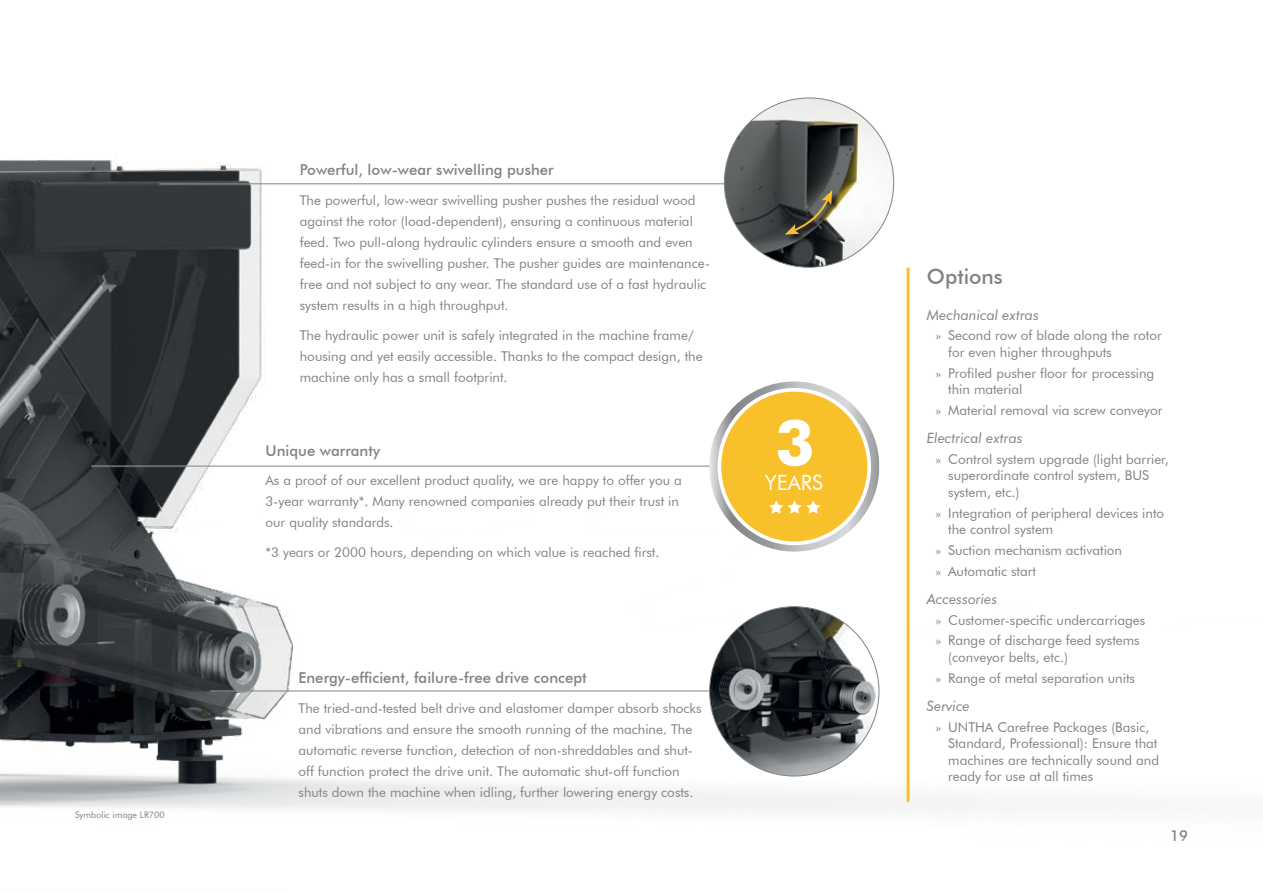
<style>
.page{position:relative;width:1263px;height:893px;background:#fff}
.page>*{position:absolute;margin:0;border:0;box-sizing:border-box;transform-origin:0 0}
.t1{font:700 63.15px "Futura BT";color:#fff}
.t2{font:500 21px "Futura BT";color:#808284}
.t3{font:21px "Futura BT";color:#fff}
.t4{font:500 15px "Futura BT";color:#808284}
.t5{font:italic 14.25px "Futura BT";color:#808284}
.t6{font:13.5px/21px "Futura BT";color:#808284}
.t7{font:9px "Futura BT";color:#808284}
.s1{font-family:"Minion Pro"}
</style>
<div class="page">
<img style="left:0;top:97px;width:1013px;height:714px">
<hr style="left:159px;top:183px;width:707px;height:2px;background:#fff;opacity:.4">
<hr style="left:159px;top:183px;width:705px;height:1px;background:#808284">
<hr style="left:906px;top:268px;width:3px;height:534px;background:#f8c02b">
<hr style="left:210px;top:690px;width:575px;height:3px;background:#fff;opacity:.4">
<hr style="left:210px;top:691px;width:574px;height:1px;background:#808284">
<img style="left:710px;top:607px;width:169px;height:169px;border-radius:85px">
<hr style="left:91px;top:465px;width:694px;height:3px;background:#fff;opacity:.4">
<hr style="left:91px;top:466px;width:693px;height:1px;background:#808284">
<img style="left:724px;top:98px;width:170px;height:169px;border-radius:85px">
<div style="left:785px;top:190px;width:54px;height:52px;background:#000;opacity:.75"></div>
<svg style="left:785px;top:190px;width:47px;height:45px;background:#524f41"></svg>
<svg style="left:709px;top:381px;width:170px;height:171px"></svg>
<svg style="left:716px;top:386px;width:157px;height:161px"></svg>
<p class="t7" style="left:75px;top:809px;width:91px">Symbolic image LR700</p>
<p class="t4" style="left:300px;top:161px;width:255px">Powerful, low-wear swivelling pusher</p>
<p class="t6" style="left:300px;top:190px;width:412px">The powerful, low-wear swivelling pusher pushes the residual wood against the rotor (load-dependent), ensuring a continuous material feed. Two pull-along hydraulic cylinders ensure a smooth and even feed-in for the swivelling pusher. The pusher guides are maintenance&shy;free and not subject to any wear. The standard use of a fast hydraulic system results in a high throughput.</p>
<p class="t6" style="left:300px;top:324px;width:404px">The hydraulic power unit is safely integrated in the machine frame/ housing and yet easily accessible. Thanks to the compact design, the machine only has a small footprint.</p>
<p class="t4" style="left:266px;top:441px;width:116px">Unique warranty</p>
<p class="t6" style="left:266px;top:470px;width:418px">As a proof of our excellent product quality, we are happy to offer you a<br>3-year warranty*. Many renowned companies already put their trust in our quality standards.</p>
<p class="t6" style="left:266px;top:541px;width:395px">*3 years or 2000 hours, depending on which value is reached first.</p>
<p class="t4" style="left:298px;top:669px;width:290px">Energy-efficient, failure-free drive concept</p>
<p class="t6" style="left:298px;top:698px;width:405px">The tried-and-tested belt drive and elastomer damper absorb shocks and vibrations and ensure the smooth running of the machine. The automatic reverse function, detection of non-shreddables and shut&shy;off function protect the drive unit. The automatic shut-off function shuts down the machine when idling, further lowering energy costs.</p>
<h1 class="t1" style="left:775px;top:404px;width:41px">3</h1>
<h2 class="t3" style="left:765px;top:470px;width:60px">YEARS</h2>
<h2 class="t2" style="left:927px;top:263px;width:77px">Options</h2>
<p class="t5" style="left:927px;top:306px;width:113px">Mechanical extras</p>
<p class="t6" style="left:948px;top:327px;width:215px;line-height:16.5px;text-indent:-13px"><span class="s1">»</span> Second row of blade along the rotor for even higher throughputs</p>
<p class="t6" style="left:948px;top:364px;width:208px;line-height:16.5px;text-indent:-13px"><span class="s1">»</span> Profiled pusher floor for processing thin material</p>
<p class="t6" style="left:935px;top:399px;width:229px"><span class="s1">»</span> Material removal via screw conveyor</p>
<p class="t5" style="left:927px;top:429px;width:97px">Electrical extras</p>
<p class="t6" style="left:948px;top:451px;width:222px;line-height:16.5px;text-indent:-13px"><span class="s1">»</span> Control system upgrade (light barrier, superordinate control system, BUS system, etc.)</p>
<p class="t6" style="left:948px;top:504px;width:218px;line-height:16.5px;text-indent:-13px"><span class="s1">»</span> Integration of peripheral devices into the control system</p>
<p class="t6" style="left:935px;top:540px;width:188px"><span class="s1">»</span> Suction mechanism activation <span class="s1">»</span> Automatic start</p>
<p class="t5" style="left:927px;top:590px;width:72px">Accessories</p>
<p class="t6" style="left:935px;top:609px;width:211px"><span class="s1">»</span> Customer-specific undercarriages <span class="s1">»</span> Range of discharge feed systems</p>
<p class="t6" style="left:935px;top:647px;width:201px;text-indent:13px">(conveyor belts, etc.)<br><span class="s1">»</span> Range of metal separation units</p>
<p class="t5" style="left:927px;top:697px;width:44px">Service</p>
<p class="t6" style="left:948px;top:718px;width:212px;line-height:16.5px;text-indent:-13px"><span class="s1">»</span> UNTHA Carefree Packages (Basic, Standard, Professional): Ensure that machines are technically sound and ready for use at all times</p>
<p class="t4" style="left:1170px;top:826px;width:20px">19</p>
</div>
